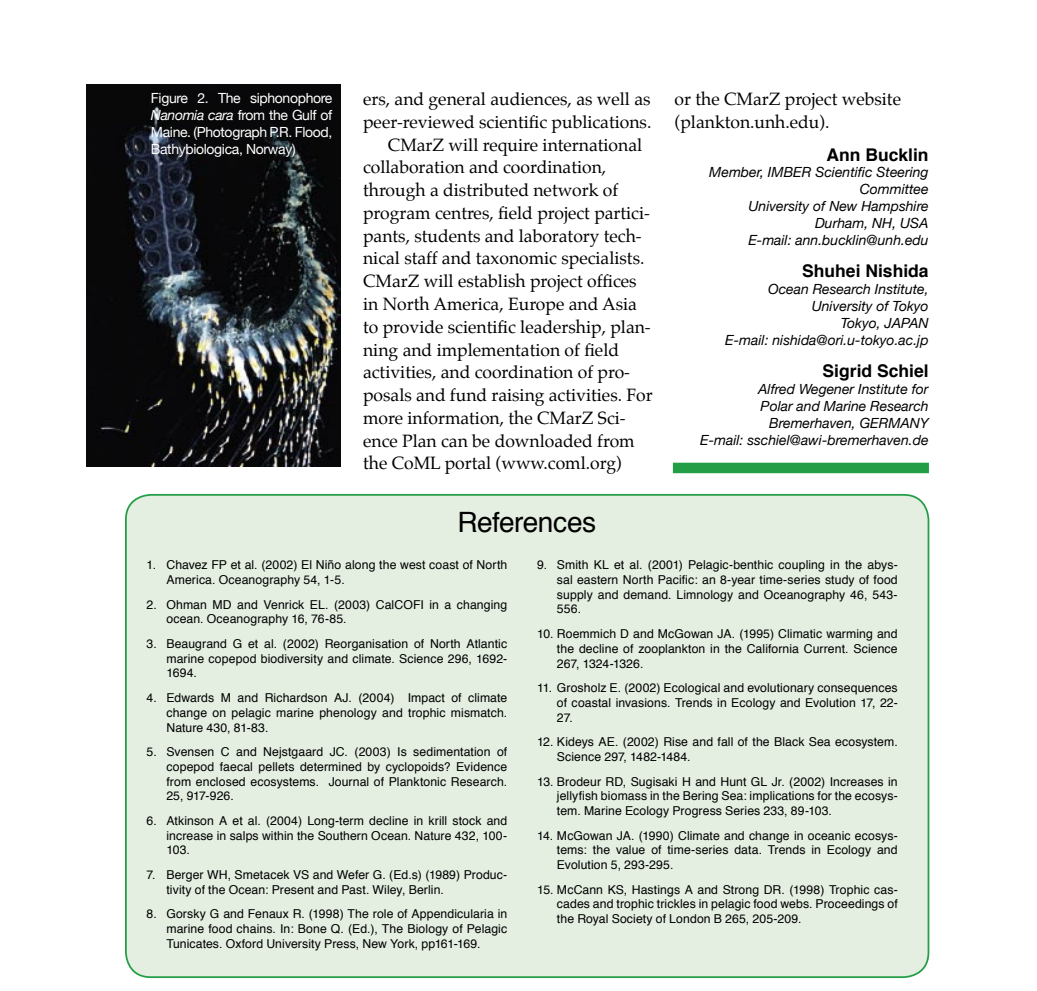
<style>
.page{position:relative;width:1037px;height:991px;background:#fff}
.page>*{position:absolute;margin:0;border:0;box-sizing:border-box;transform-origin:0 0}
.t1{font:28px "Helvetica";letter-spacing:-.02em;color:#000}
.t2{font:17.5px/22.8px "Palatino";color:#000}
.t3{font:700 17.5px "Helvetica";color:#000}
.t4{font:italic 14px/16.8px "Helvetica Neue";color:#000;text-align:right}
.t5{font:14px/16.8px "Helvetica Neue";letter-spacing:-.025em;color:#fff;text-align:justify}
.t6{font:12.25px/14.7px "Helvetica";letter-spacing:.005em;color:#000;text-align:justify}
.s1{font-style:italic}
</style>
<div class="page">
<img style="left:87px;top:85px;width:254px;height:381px">
<div style="left:125px;top:494px;width:805px;height:482px;background:#e4eee1"></div>
<div style="left:673px;top:462px;width:256px;height:11px;background:#239d46"></div>
<p class="t5" style="left:151px;top:90px;width:183px">Figure 2. The siphonophore <span class="s1">Nanomia cara</span> from the Gulf of Maine. (Photograph P.R. Flood, Bathybiologica, Norway)</p>
<h2 class="t2" style="left:363px;top:89px;width:289px">ers, and general audiences, as well as</h2>
<h2 class="t2" style="left:363px;top:112px;width:290px">peer-reviewed scientific publications.</h2>
<h2 class="t2" style="left:388px;top:135px;width:256px">CMarZ will require international</h2>
<h2 class="t2" style="left:363px;top:157px;width:245px">collaboration and coordination,</h2>
<h2 class="t2" style="left:363px;top:180px;width:257px">through a distributed network of</h2>
<h2 class="t2" style="left:363px;top:203px;width:288px">program centres, field project partici-</h2>
<h2 class="t2" style="left:363px;top:226px;width:280px">pants, students and laboratory tech-</h2>
<h2 class="t2" style="left:363px;top:248px;width:283px">nical staff and taxonomic specialists.</h2>
<h2 class="t2" style="left:363px;top:271px;width:275px">CMarZ will establish project offices</h2>
<h2 class="t2" style="left:363px;top:294px;width:275px">in North America, Europe and Asia</h2>
<h2 class="t2" style="left:363px;top:317px;width:289px">to provide scientific leadership, plan-</h2>
<h2 class="t2" style="left:363px;top:339px;width:258px">ning and implementation of field</h2>
<h2 class="t2" style="left:363px;top:362px;width:269px">activities, and coordination of pro-</h2>
<h2 class="t2" style="left:363px;top:385px;width:291px">posals and fund raising activities. For</h2>
<h2 class="t2" style="left:363px;top:408px;width:264px">more information, the CMarZ Sci-</h2>
<h2 class="t2" style="left:363px;top:430px;width:273px">ence Plan can be downloaded from</h2>
<h2 class="t2" style="left:363px;top:453px;width:260px">the CoML portal (www.coml.org)</h2>
<h1 class="t1" style="left:458px;top:503px;width:140px">References</h1>
<h2 class="t2" style="left:675px;top:89px;width:228px">or the CMarZ project website (plankton.unh.edu).</h2>
<h2 class="t3" style="left:827px;top:142px;width:104px">Ann Bucklin</h2>
<p class="t4" style="left:709px;top:164px;width:221px">Member, IMBER Scientific Steering<br>Committee<br>University of New Hampshire<br>Durham, NH, USA<br>E-mail: ann.bucklin@unh.edu</p>
<h2 class="t3" style="left:802px;top:259px;width:128px">Shuhei Nishida</h2>
<p class="t4" style="left:725px;top:280px;width:205px">Ocean Research Institute,<br>University of Tokyo<br>Tokyo, JAPAN<br>E-mail: nishida@ori.u-tokyo.ac.jp</p>
<h2 class="t3" style="left:823px;top:359px;width:108px">Sigrid Schiel</h2>
<p class="t4" style="left:700px;top:380px;width:230px">Alfred Wegener Institute for<br>Polar and Marine Research<br>Bremerhaven, GERMANY<br>E-mail: sschiel@awi-bremerhaven.de</p>
<p class="t6" style="left:166px;top:558px;width:342px;text-indent:-20px">1. Chavez FP et al. (2002) El Niño along the west coast of North<br>America. Oceanography 54, 1-5.</p>
<p class="t6" style="left:166px;top:597px;width:342px;text-indent:-20px">2. Ohman MD and Venrick EL. (2003) CalCOFI in a changing ocean. Oceanography 16, 76-85.</p>
<p class="t6" style="left:166px;top:637px;width:342px;text-indent:-20px">3. Beaugrand G et al. (2002) Reorganisation of North Atlantic marine copepod biodiversity and climate. Science 296, 1692- 1694.</p>
<p class="t6" style="left:166px;top:691px;width:342px;text-indent:-20px">4. Edwards M and Richardson AJ. (2004) Impact of climate change on pelagic marine phenology and trophic mismatch.<br>Nature 430, 81-83.</p>
<p class="t6" style="left:166px;top:745px;width:342px;text-indent:-20px">5. Svensen C and Nejstgaard JC. (2003) Is sedimentation of copepod faecal pellets determined by cyclopoids? Evidence from enclosed ecosystems. Journal of Planktonic Research.<br>25, 917-926.</p>
<p class="t6" style="left:166px;top:813px;width:342px;text-indent:-20px">6. Atkinson A et al. (2004) Long-term decline in krill stock and increase in salps within the Southern Ocean. Nature 432, 100- 103.</p>
<p class="t6" style="left:166px;top:867px;width:342px;text-indent:-20px">7. Berger WH, Smetacek VS and Wefer G. (Ed.s) (1989) Produc&shy;tivity of the Ocean: Present and Past. Wiley, Berlin.</p>
<p class="t6" style="left:166px;top:907px;width:342px;text-indent:-20px">8. Gorsky G and Fenaux R. (1998) The role of Appendicularia in marine food chains. In: Bone Q. (Ed.), The Biology of Pelagic Tunicates. Oxford University Press, New York, pp161-169.</p>
<p class="t6" style="left:557px;top:558px;width:342px;text-indent:-20px">9. Smith KL et al. (2001) Pelagic-benthic coupling in the abys&shy;sal eastern North Pacific: an 8-year time-series study of food supply and demand. Limnology and Oceanography 46, 543- 556.</p>
<p class="t6" style="left:557px;top:627px;width:342px;text-indent:-20px">10. Roemmich D and McGowan JA. (1995) Climatic warming and the decline of zooplankton in the California Current. Science 267, 1324-1326.</p>
<p class="t6" style="left:557px;top:681px;width:342px;text-indent:-20px">11. Grosholz E. (2002) Ecological and evolutionary consequences of coastal invasions. Trends in Ecology and Evolution 17, 22- 27.</p>
<p class="t6" style="left:557px;top:735px;width:342px;text-indent:-20px">12. Kideys AE. (2002) Rise and fall of the Black Sea ecosystem.<br>Science 297, 1482-1484.</p>
<p class="t6" style="left:557px;top:774px;width:342px;text-indent:-20px">13. Brodeur RD, Sugisaki H and Hunt GL Jr. (2002) Increases in jellyfish biomass in the Bering Sea: implications for the ecosys&shy;tem. Marine Ecology Progress Series 233, 89-103.</p>
<p class="t6" style="left:557px;top:828px;width:342px;text-indent:-20px">14. McGowan JA. (1990) Climate and change in oceanic ecosys&shy;tems: the value of time-series data. Trends in Ecology and Evolution 5, 293-295.</p>
<p class="t6" style="left:557px;top:882px;width:342px;text-indent:-20px">15. McCann KS, Hastings A and Strong DR. (1998) Trophic cas&shy;cades and trophic trickles in pelagic food webs. Proceedings of the Royal Society of London B 265, 205-209.</p>
</div>
